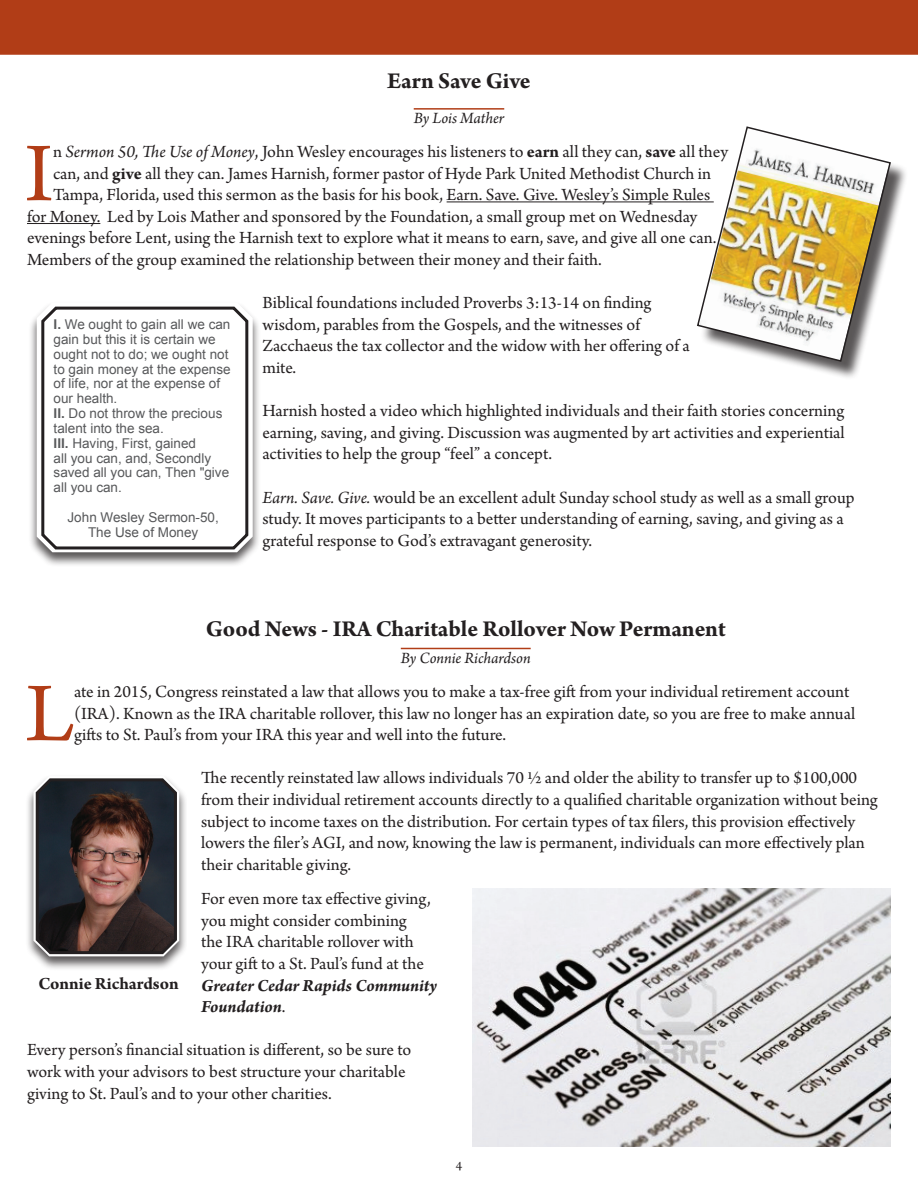
<style>
.page{position:relative;width:918px;height:1188px;background:#fff}
.page>*{position:absolute;margin:0;border:0;box-sizing:border-box;transform-origin:0 0}
.No_Spacing{font:87.9px "Arno Pro";color:#b13d17}
.story_header{font:700 24px "Arno Pro";letter-spacing:-.005em;color:#231f20}
.No_Spacing-2{font:18px/21.6px "Arno Pro";color:#231f20}
.photo_captions{font:700 18px "Arno Pro";letter-spacing:-.005em;color:#231f20}
.by_line{font:italic 16.5px "Arno Pro";letter-spacing:-.005em;color:#231f20}
.t1{font:13.5px/14.9px "Arial";color:#57585a}
.body{font:13.5px "Arno Pro";color:#231f20}
.s1{font-style:italic}
.s2{font-weight:700}
.s3{font-weight:700;font-style:italic}
</style>
<div class="page">
<div style="left:0;top:0;width:918px;height:55px;background:#b13d17"></div>
<hr style="left:447px;top:201px;width:267px;height:1px;background:#231f20">
<hr style="left:27px;top:223px;width:73px;height:1px;background:#231f20">
<div style="left:700px;top:130px;width:209px;height:250px;background:#231f20;opacity:.75"></div>
<img style="left:696px;top:126px;width:196px;height:237px">
<div style="left:28px;top:301px;width:233px;height:266px;background:#231f20;opacity:.75"></div>
<svg style="left:33px;top:301px;width:223px;height:255px"></svg>
<svg style="left:40px;top:304px;width:210px;height:247px"></svg>
<div style="left:25px;top:775px;width:162px;height:196px;background:#231f20;opacity:.75"></div>
<svg style="left:30px;top:775px;width:153px;height:185px;background:#544949"></svg>
<img style="left:472px;top:889px;width:418px;height:257px">
<hr style="left:414px;top:108px;width:90px;height:2px;background:#b13d17">
<hr style="left:401px;top:648px;width:130px;height:1px;background:#b13d17">
<p class="story_header" style="left:387px;top:66px;width:145px">Earn Save Give</p>
<p class="by_line" style="left:414px;top:109px;width:92px">By Lois Mather</p>
<p class="No_Spacing" style="left:25px;top:124px;width:30px">I</p>
<p class="No_Spacing-2" style="left:53px;top:142px;width:677px">n <span class="s1">Sermon 50, The Use of Money</span>, John Wesley encourages his listeners to <span class="s2">earn</span> all they can, <span class="s2">save</span> all they</p>
<p class="No_Spacing-2" style="left:53px;top:163px;width:660px">can, and <span class="s2">give</span> all they can. James Harnish, former pastor of Hyde Park United Methodist Church in</p>
<p class="No_Spacing-2" style="left:53px;top:185px;width:659px">Tampa, Florida, used this sermon as the basis for his book, Earn. Save. Give. Wesley’s Simple Rules</p>
<p class="No_Spacing-2" style="left:27px;top:206px;width:672px">for Money. Led by Lois Mather and sponsored by the Foundation, a small group met on Wednesday</p>
<p class="No_Spacing-2" style="left:27px;top:228px;width:691px">evenings before Lent, using the Harnish text to explore what it means to earn, save, and give all one can.</p>
<p class="No_Spacing-2" style="left:27px;top:250px;width:576px">Members of the group examined the relationship between their money and their faith.</p>
<p class="No_Spacing-2" style="left:262px;top:293px;width:429px">Biblical foundations included Proverbs 3:13-14 on finding wisdom, parables from the Gospels, and the witnesses of Zacchaeus the tax collector and the widow with her offering of a mite.</p>
<p class="No_Spacing-2" style="left:262px;top:401px;width:584px;text-align:justify">Harnish hosted a video which highlighted individuals and their faith stories concerning earning, saving, and giving. Discussion was augmented by art activities and experiential activities to help the group “feel” a concept.</p>
<p class="No_Spacing-2" style="left:262px;top:487px;width:594px"><span class="s1">Earn. Save. Give.</span> would be an excellent adult Sunday school study as well as a small group study. It moves participants to a better understanding of earning, saving, and giving as a grateful response to God’s extravagant generosity.</p>
<p class="t1" style="left:54px;top:317px;width:179px"><span class="s2">I.</span> We ought to gain all we can gain but this it is certain we ought not to do; we ought not to gain money at the expense of life, nor at the expense of our health.</p>
<p class="t1" style="left:54px;top:406px;width:170px"><span class="s2">II.</span> Do not throw the precious talent into the sea.</p>
<p class="t1" style="left:54px;top:436px;width:177px"><span class="s2">III.</span> Having, First, gained<br>all you can, and, Secondly saved all you can, Then "give all you can.</p>
<p class="t1" style="left:68px;top:510px;width:153px">John Wesley Sermon-50,</p>
<p class="t1" style="left:88px;top:525px;width:112px">The Use of Money</p>
<p class="story_header" style="left:206px;top:615px;width:521px">Good News - IRA Charitable Rollover Now Permanent</p>
<p class="by_line" style="left:401px;top:648px;width:131px">By Connie Richardson</p>
<p class="No_Spacing" style="left:26px;top:664px;width:50px">L</p>
<p class="No_Spacing-2" style="left:74px;top:682px;width:783px">ate in 2015, Congress reinstated a law that allows you to make a tax-free gift from your individual retirement account (IRA). Known as the IRA charitable rollover, this law no longer has an expiration date, so you are free to make annual gifts to St. Paul’s from your IRA this year and well into the future.</p>
<p class="No_Spacing-2" style="left:201px;top:768px;width:678px">The recently reinstated law allows individuals 70 1/2 and older the ability to transfer up to $100,000 from their individual retirement accounts directly to a qualified charitable organization without being subject to income taxes on the distribution. For certain types of tax filers, this provision effectively lowers the filer’s AGI, and now, knowing the law is permanent, individuals can more effectively plan their charitable giving.</p>
<p class="No_Spacing-2" style="left:201px;top:889px;width:237px">For even more tax effective giving, you might consider combining<br>the IRA charitable rollover with your gift to a St. Paul’s fund at the<br><span class="s3">Greater Cedar Rapids Community<br>Foundation</span>.</p>
<p class="No_Spacing-2" style="left:27px;top:1040px;width:386px">Every person’s financial situation is different, so be sure to work with your advisors to best structure your charitable giving to St. Paul’s and to your other charities.</p>
<p class="photo_captions" style="left:38px;top:973px;width:142px">Connie Richardson</p>
<p class="body" style="left:456px;top:1158px;width:8px">4</p>
</div>
